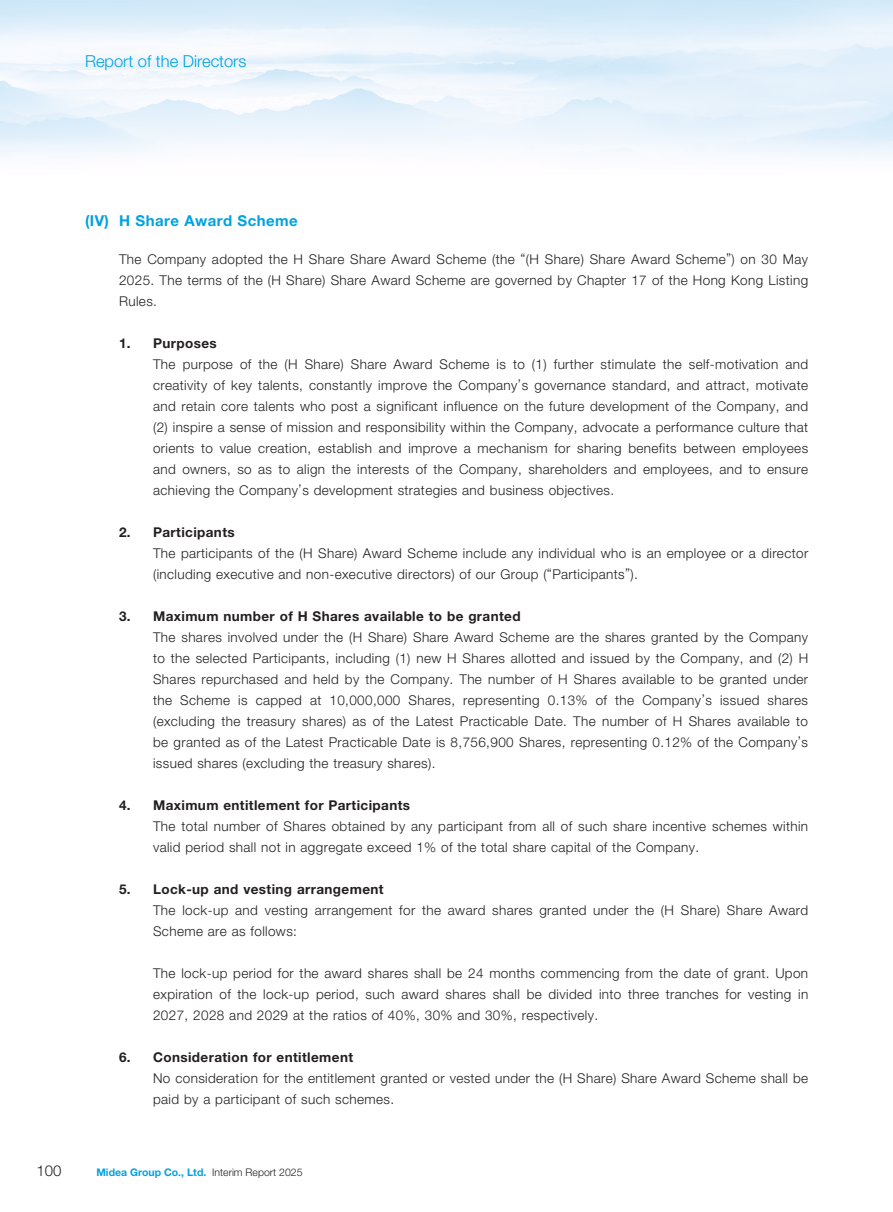
<style>
.page{position:relative;width:893px;height:1212px;background:#fff}
.page>*{position:absolute;margin:0;border:0;box-sizing:border-box;transform-origin:0 0}
.t1{font:300 16.5px "Helvetica Neue LT Std";color:#00a2df}
.t2{font:700 15px "Helvetica Neue LT Std";letter-spacing:.03em;color:#00a2df}
.t3{font:300 15px "Helvetica Neue LT Std";color:#231f20}
.t4{font:300 13.5px/21px "Helvetica Neue LT Std";letter-spacing:.03em;color:#231f20;text-align:justify}
.t5{font:700 13.5px "Helvetica Neue LT Std";letter-spacing:.03em;color:#231f20}
.t6{font:700 10.5px "Helvetica Neue LT Std";color:#00a2df}
.s1{font-weight:300;color:#231f20}
</style>
<div class="page">
<p class="t1" style="left:85px;top:51px;width:163px">Report of the Directors</p>
<p class="t2" style="left:85px;top:211px;width:214px">(IV) H Share Award Scheme</p>
<p class="t4" style="left:119px;top:248px;width:691px">The Company adopted the H Share Share Award Scheme (the “(H Share) Share Award Scheme”) on 30 May 2025. The terms of the (H Share) Share Award Scheme are governed by Chapter 17 of the Hong Kong Listing Rules.</p>
<p class="t5" style="left:119px;top:335px;width:99px">1. Purposes</p>
<p class="t4" style="left:153px;top:353px;width:657px">The purpose of the (H Share) Share Award Scheme is to (1) further stimulate the self-motivation and creativity of key talents, constantly improve the Company’s governance standard, and attract, motivate and retain core talents who post a significant influence on the future development of the Company, and (2) inspire a sense of mission and responsibility within the Company, advocate a performance culture that orients to value creation, establish and improve a mechanism for sharing benefits between employees and owners, so as to align the interests of the Company, shareholders and employees, and to ensure achieving the Company’s development strategies and business objectives.</p>
<p class="t5" style="left:119px;top:524px;width:117px">2. Participants</p>
<p class="t4" style="left:153px;top:542px;width:657px">The participants of the (H Share) Award Scheme include any individual who is an employee or a director (including executive and non-executive directors) of our Group (“Participants”).</p>
<p class="t5" style="left:119px;top:608px;width:403px">3. Maximum number of H Shares available to be granted</p>
<p class="t4" style="left:153px;top:626px;width:657px">The shares involved under the (H Share) Share Award Scheme are the shares granted by the Company to the selected Participants, including (1) new H Shares allotted and issued by the Company, and (2) H Shares repurchased and held by the Company. The number of H Shares available to be granted under the Scheme is capped at 10,000,000 Shares, representing 0.13% of the Company’s issued shares (excluding the treasury shares) as of the Latest Practicable Date. The number of H Shares available to be granted as of the Latest Practicable Date is 8,756,900 Shares, representing 0.12% of the Company’s issued shares (excluding the treasury shares).</p>
<p class="t5" style="left:119px;top:797px;width:293px">4. Maximum entitlement for Participants</p>
<p class="t4" style="left:153px;top:816px;width:656px">The total number of Shares obtained by any participant from all of such share incentive schemes within valid period shall not in aggregate exceed 1% of the total share capital of the Company.</p>
<p class="t5" style="left:119px;top:881px;width:266px">5. Lock-up and vesting arrangement</p>
<p class="t4" style="left:153px;top:900px;width:657px">The lock-up and vesting arrangement for the award shares granted under the (H Share) Share Award<br>Scheme are as follows:</p>
<p class="t4" style="left:153px;top:963px;width:657px">The lock-up period for the award shares shall be 24 months commencing from the date of grant. Upon expiration of the lock-up period, such award shares shall be divided into three tranches for vesting in 2027, 2028 and 2029 at the ratios of 40%, 30% and 30%, respectively.</p>
<p class="t5" style="left:119px;top:1049px;width:236px">6. Consideration for entitlement</p>
<p class="t4" style="left:153px;top:1068px;width:657px">No consideration for the entitlement granted or vested under the (H Share) Share Award Scheme shall be paid by a participant of such schemes.</p>
<p class="t3" style="left:36px;top:1162px;width:27px">100</p>
<p class="t6" style="left:96px;top:1165px;width:208px">Midea Group Co., Ltd. <span class="s1">Interim Report 2025</span></p>
</div>
